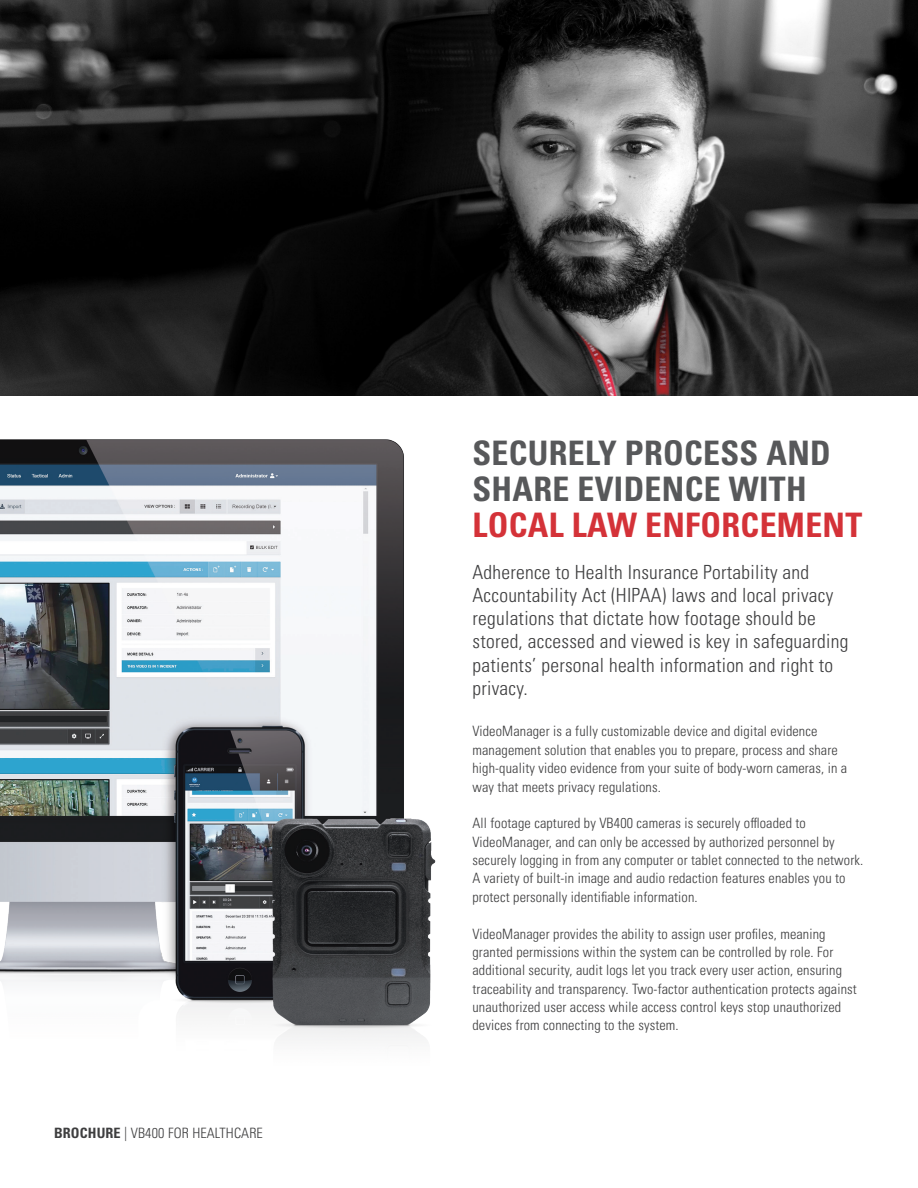
<style>
.page{position:relative;width:918px;height:1188px;background:#fff}
.page>*{position:absolute;margin:0;border:0;box-sizing:border-box;transform-origin:0 0}
.CONTENT_HEADER{font:700 condensed 33.75px/36px "Univers LT Pro";letter-spacing:.01em;color:#57585a}
.INTRODUCTION_COPY{font:300 condensed 19.5px/23.2px "Univers LT Pro";letter-spacing:.015em;color:#3e3e3f}
.COPY{font:300 condensed 14.25px/18.3px "Univers LT Pro";letter-spacing:.01em;color:#3e3e3f}
.s1{font-weight:700}
.s2{color:#d43238}
</style>
<div class="page">
<img style="left:0;top:0;width:918px;height:396px">
<img style="left:0;top:381px;width:487px;height:659px">
<p class="COPY" style="left:54px;top:1123px;width:210px"><span class="s1">BROCHURE</span> | VB400 FOR HEALTHCARE</p>
<p class="CONTENT_HEADER" style="left:472px;top:434px;width:391px">SECURELY PROCESS AND<br>SHARE EVIDENCE WITH<br><span class="s2">LOCAL LAW ENFORCEMENT</span></p>
<p class="INTRODUCTION_COPY" style="left:472px;top:559px;width:377px">Adherence to Health Insurance Portability and Accountability Act (HIPAA) laws and local privacy regulations that dictate how footage should be stored, accessed and viewed is key in safeguarding patients’ personal health information and right to privacy.</p>
<p class="COPY" style="left:472px;top:722px;width:376px">VideoManager is a fully customizable device and digital evidence management solution that enables you to prepare, process and share high-quality video evidence from your suite of body-worn cameras, in a way that meets privacy regulations.</p>
<p class="COPY" style="left:472px;top:813px;width:392px">All footage captured by VB400 cameras is securely offloaded to VideoManager, and can only be accessed by authorized personnel by securely logging in from any computer or tablet connected to the network.<br>A variety of built-in image and audio redaction features enables you to protect personally identifiable information.</p>
<p class="COPY" style="left:472px;top:924px;width:386px">VideoManager provides the ability to assign user profiles, meaning granted permissions within the system can be controlled by role. For additional security, audit logs let you track every user action, ensuring traceability and transparency. Two-factor authentication protects against unauthorized user access while access control keys stop unauthorized devices from connecting to the system.</p>
</div>
